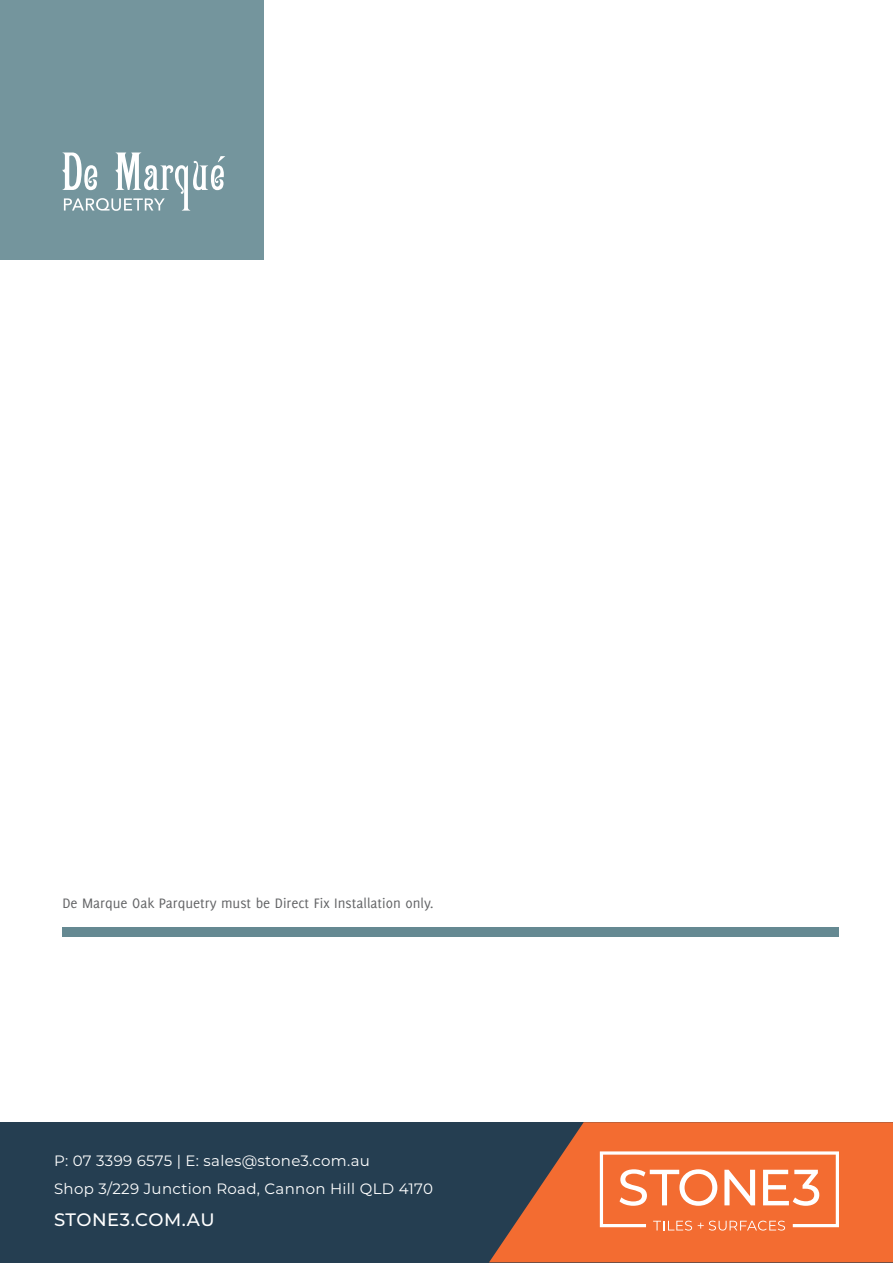
<style>
.page{position:relative;width:893px;height:1263px;background:#fff}
.page>*{position:absolute;margin:0;border:0;box-sizing:border-box;transform-origin:0 0}
.t1{font:500 18px "Montserrat";letter-spacing:.025em;color:#fff}
.t2{font:15px/28.5px "Montserrat";letter-spacing:.02em;color:#fff}
.t3{font:15px "Delicious";color:#636466}
</style>
<div class="page">
<div style="left:0;top:1122px;width:893px;height:141px;background:#253e51"></div>
<svg style="left:489px;top:1122px;width:404px;height:140px;fill:#f36c31"></svg>
<svg style="left:600px;top:1151px;width:239px;height:79px;background:#f58d5f"></svg>
<div style="left:0;top:0;width:264px;height:259px;background:#74959d"></div>
<svg style="left:62px;top:152px;width:163px;height:59px"></svg>
<div style="left:62px;top:927px;width:777px;height:10px;background:#658992"></div>
<p class="t3" style="left:62px;top:895px;width:373px">De Marque Oak Parquetry must be Direct Fix Installation only.</p>
<p class="t2" style="left:54px;top:1146px;width:381px">P: 07 3399 6575 | E: sales@stone3.com.au<br>Shop 3/229 Junction Road, Cannon Hill QLD 4170</p>
<p class="t1" style="left:54px;top:1207px;width:162px">STONE3.COM.AU</p>
</div>
